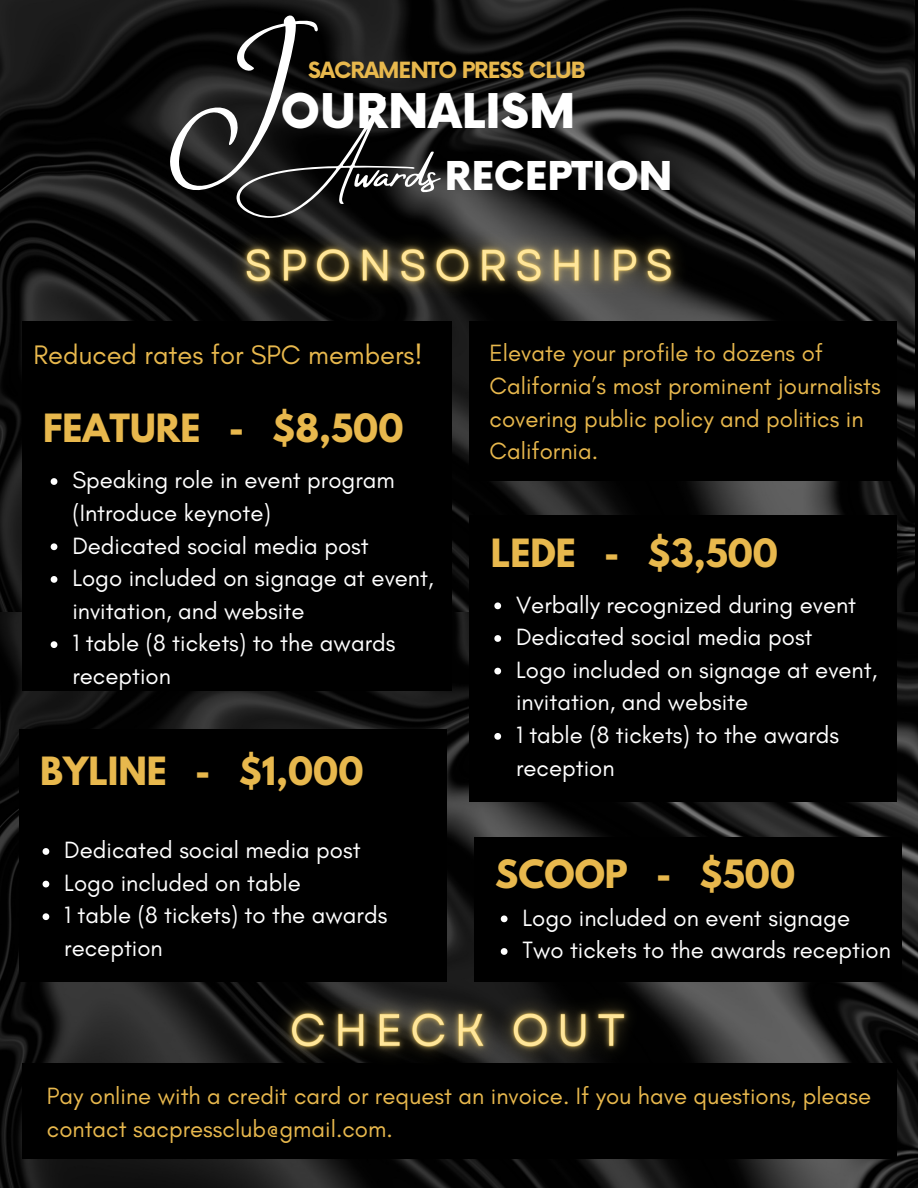
<style>
.page{position:relative;width:918px;height:1188px;background:#fff}
.page>*{position:absolute;margin:0;border:0;box-sizing:border-box;transform-origin:0 0}
.t1{font:52.8px "Amsterdam Four";color:#fff}
.t2{font:900 46.65px "Now";color:#fff}
.t3{font:900 38.7px "Now";color:#fff}
.t4{font:700 34.5px "League Spartan";color:#e8b84d}
.t5{font:27.3px "Glacial Indifference";color:#e8b84d}
.t6{font:24px/32.7px "Glacial Indifference";color:#fff}
.t7{font:24px/32.7px "Glacial Indifference";color:#e8b84d}
.t8{font:700 21.75px "Now";letter-spacing:-.045em;color:#e8b84d}
</style>
<div class="page">
<img style="left:0;top:0;width:915px;height:613px">
<img style="left:0;top:613px;width:918px;height:575px">
<div style="left:22px;top:321px;width:430px;height:369px;background:#000"></div>
<svg style="left:51px;top:478px;width:6px;height:7px"></svg>
<svg style="left:51px;top:543px;width:6px;height:7px"></svg>
<svg style="left:51px;top:576px;width:6px;height:7px"></svg>
<svg style="left:51px;top:641px;width:6px;height:7px"></svg>
<div style="left:470px;top:515px;width:427px;height:287px;background:#000"></div>
<svg style="left:494px;top:602px;width:7px;height:7px"></svg>
<svg style="left:494px;top:635px;width:7px;height:7px"></svg>
<svg style="left:494px;top:668px;width:7px;height:6px"></svg>
<svg style="left:494px;top:733px;width:7px;height:7px"></svg>
<div style="left:20px;top:730px;width:427px;height:252px;background:#000"></div>
<svg style="left:43px;top:848px;width:6px;height:7px"></svg>
<svg style="left:43px;top:881px;width:6px;height:6px"></svg>
<svg style="left:43px;top:913px;width:6px;height:7px"></svg>
<div style="left:475px;top:837px;width:427px;height:145px;background:#000"></div>
<svg style="left:501px;top:915px;width:7px;height:7px"></svg>
<svg style="left:501px;top:948px;width:7px;height:7px"></svg>
<img style="left:209px;top:199px;width:507px;height:134px">
<div style="left:22px;top:1064px;width:875px;height:95px;background:#000"></div>
<img style="left:254px;top:962px;width:415px;height:102px">
<div style="left:470px;top:321px;width:427px;height:160px;background:#000"></div>
<svg style="left:138px;top:7px;width:215px;height:190px;background:#121212"></svg>
<h5 class="t8" style="left:308px;top:58px;width:279px">SACRAMENTO PRESS CLUB</h5>
<p class="t2" style="left:281px;top:86px;width:297px">OURNALISM</p>
<p class="t1" style="left:274px;top:143px;width:179px">Awards</p>
<p class="t3" style="left:445px;top:156px;width:229px">RECEPTION</p>
<p class="t5" style="left:33px;top:338px;width:391px">Reduced rates for SPC members!</p>
<p class="t4" style="left:43px;top:411px;width:362px">FEATURE - $8,500</p>
<h2 class="t6" style="left:72px;top:464px;width:324px">Speaking role in event program (Introduce keynote)</h2>
<h1 class="t6" style="left:72px;top:529px;width:298px">Dedicated social media post</h1>
<h4 class="t6" style="left:72px;top:561px;width:363px">Logo included on signage at event, invitation, and website</h4>
<p class="t6" style="left:72px;top:627px;width:325px">1 table (8 tickets) to the awards reception</p>
<p class="t7" style="left:490px;top:337px;width:393px">Elevate your profile to dozens of<br>California’s most prominent journalists covering public policy and politics in<br>California.</p>
<h6 class="t4" style="left:491px;top:536px;width:289px">LEDE - $3,500</h6>
<h5 class="t6" style="left:516px;top:588px;width:342px">Verbally recognized during event</h5>
<p class="t6" style="left:516px;top:620px;width:298px">Dedicated social media post</p>
<p class="t6" style="left:516px;top:653px;width:363px">Logo included on signage at event, invitation, and website</p>
<p class="t6" style="left:516px;top:718px;width:325px">1 table (8 tickets) to the awards</p>
<p class="t4" style="left:40px;top:754px;width:325px">BYLINE - $1,000</p>
<p class="t6" style="left:516px;top:751px;width:100px">reception</p>
<h5 class="t6" style="left:64px;top:833px;width:298px">Dedicated social media post</h5>
<p class="t6" style="left:64px;top:866px;width:238px">Logo included on table</p>
<p class="t6" style="left:64px;top:899px;width:325px">1 table (8 tickets) to the awards reception</p>
<p class="t4" style="left:495px;top:857px;width:301px">SCOOP - $500</p>
<p class="t6" style="left:522px;top:901px;width:329px">Logo included on event signage</p>
<p class="t6" style="left:522px;top:933px;width:370px">Two tickets to the awards reception</p>
<p class="t7" style="left:47px;top:1079px;width:826px">Pay online with a credit card or request an invoice. If you have questions, please contact sacpressclub@gmail.com.</p>
</div>
